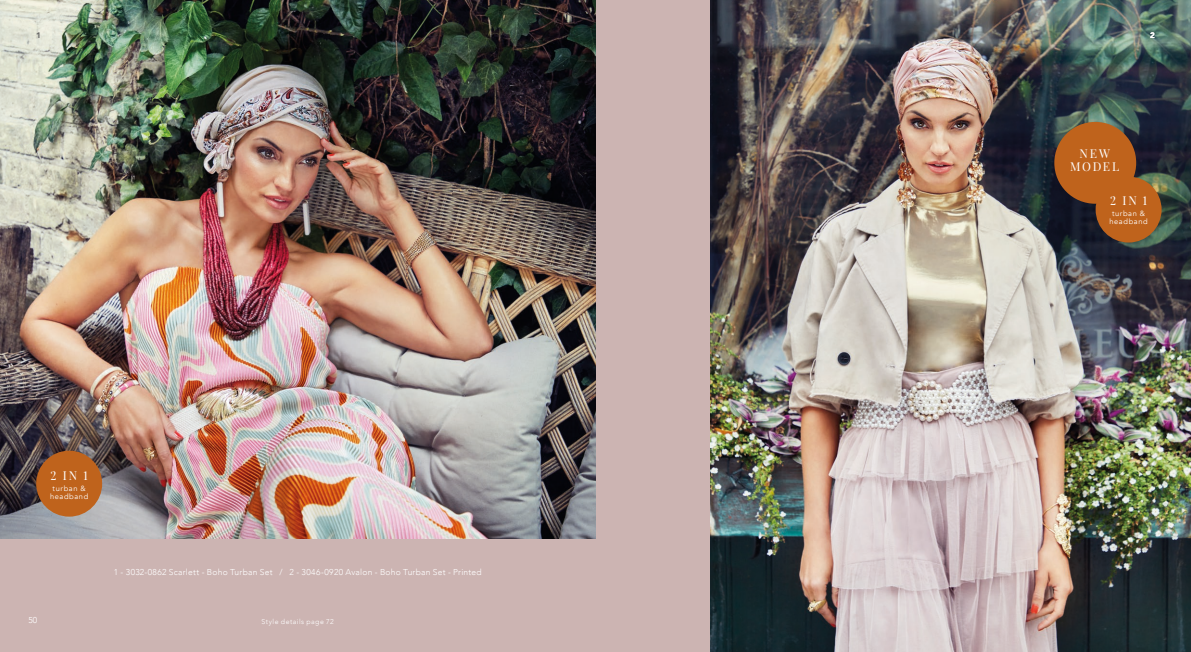
<style>
.page{position:relative;width:1191px;height:652px;background:#ccb4b2}
.page>*{position:absolute;margin:0;border:0;box-sizing:border-box;transform-origin:0 0}
.t1{font:12px "Playfair Display";letter-spacing:.16em;color:#fff}
.Style_info{font:300 8.5px "Avenir";letter-spacing:.025em;color:#fff}
.t2{font:900 8px "Avenir";color:#646463}
.t3{font:900 8px "Avenir";color:#fff}
.t4{font:7.5px/8px "Avenir";letter-spacing:.08em;color:#fff;text-align:center}
.Style_info-2{font:300 7px "Avenir";letter-spacing:.06em;color:#fff}
</style>
<div class="page">
<img style="left:0;top:0;width:595px;height:539px">
<img style="left:710px;top:0;width:481px;height:652px">
<div style="left:1095px;top:177px;width:66px;height:66px;background:#bf631c;border-radius:50%"></div>
<div style="left:1054px;top:122px;width:82px;height:82px;background:#bf631c;border-radius:50%"></div>
<div style="left:36px;top:451px;width:66px;height:66px;background:#bf631c;border-radius:50%"></div>
<p class="t2" style="left:36px;top:28px;width:6px">1</p>
<p class="t3" style="left:1150px;top:28px;width:6px">2</p>
<p class="t1" style="left:1079px;top:144px;width:32px">NEW</p>
<p class="t1" style="left:1070px;top:157px;width:50px">MODEL</p>
<p class="t1" style="left:51px;top:466px;width:39px">2 IN 1</p>
<p class="t4" style="left:50px;top:484px;width:40px">turban &amp; headband</p>
<p class="Style_info" style="left:114px;top:567px;width:369px">1 - 3032-0862 Scarlett - Boho Turban Set / 2 - 3046-0920 Avalon - Boho Turban Set - Printed</p>
<p class="Style_info" style="left:28px;top:615px;width:11px">50</p>
<p class="Style_info-2" style="left:262px;top:617px;width:74px">Style details page 72</p>
<p class="t1" style="left:1110px;top:192px;width:39px">2 IN 1</p>
<p class="t4" style="left:1109px;top:210px;width:40px">turban &amp; headband</p>
</div>
